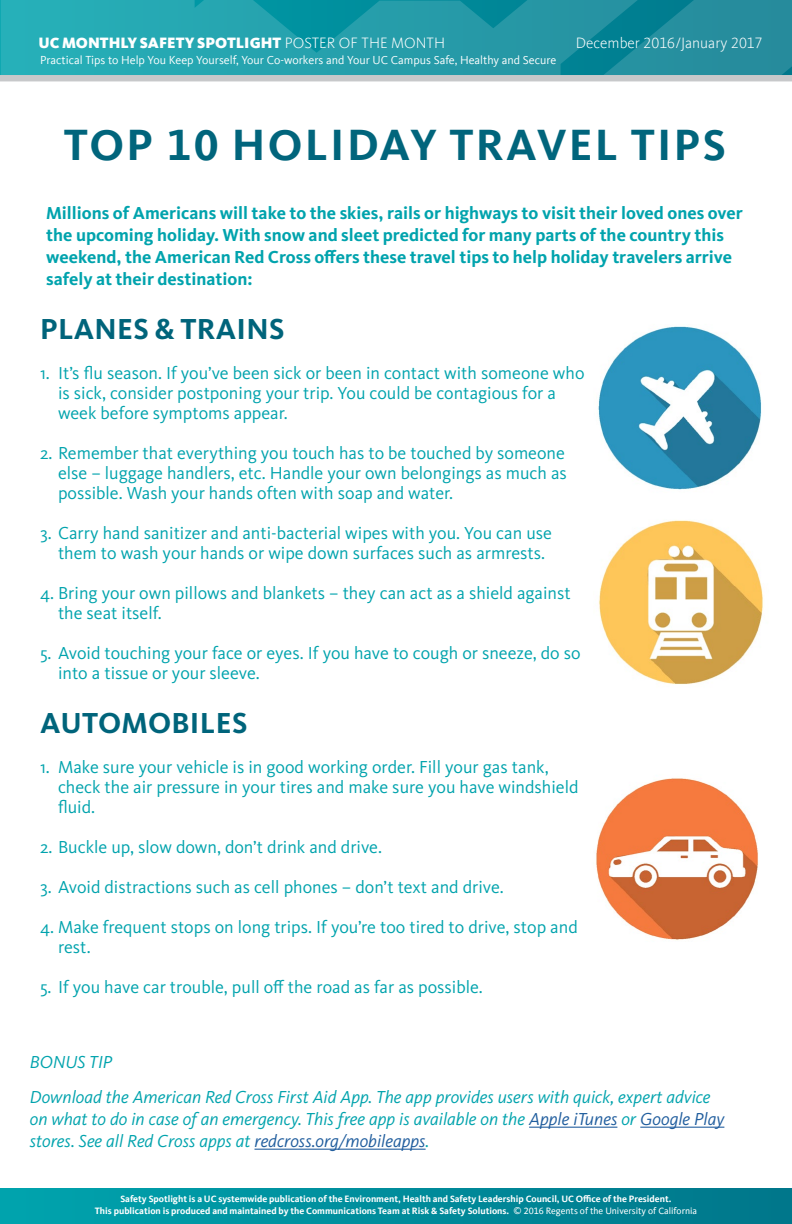
<style>
.page{position:relative;width:792px;height:1224px;background:#fff}
.page>*{position:absolute;margin:0;border:0;box-sizing:border-box;transform-origin:0 0}
.Sidebar_Header_CAPS{font:700 45px "Kievit Offc Pro";letter-spacing:.05em;color:#01657c}
.t1{font:700 30px "Kievit OT";letter-spacing:.01em;color:#00647b}
.t2{font:18px/20px "Kievit OT";color:#00a3ad}
.t3{font:700 18px/22px "Kievit OT";color:#00a3ad}
.t4{font:italic 18px/22px "Kievit OT";color:#00a3ad}
.t5{font:900 15.4px "Kievit Offc Pro";color:#fff}
.t6{font:300 15.4px "Kievit Offc Pro";color:#fff}
.t7{font:12px "Kievit Offc Pro";color:#fff}
.t8{font:700 9.5px/12px "Kievit Offc Pro";color:#fff;text-align:center}
.s1{font-weight:300}
.s2{color:#215e9e}
.s3{font-weight:400}
</style>
<div class="page">
<svg style="left:1px;top:0;width:791px;height:75px;background:#209aa7"></svg>
<div style="left:0;top:75px;width:792px;height:6px;background:#c7c8ca"></div>
<div style="left:0;top:1188px;width:792px;height:36px;background:linear-gradient(to right,#00a4ae,#00768a)"></div>
<img style="left:598px;top:326px;width:164px;height:164px">
<img style="left:598px;top:520px;width:166px;height:165px">
<img style="left:596px;top:778px;width:162px;height:162px">
<hr style="left:529px;top:1127px;width:88px;height:1px;background:#215e9e">
<hr style="left:640px;top:1127px;width:84px;height:1px;background:#215e9e">
<hr style="left:255px;top:1149px;width:171px;height:1px;background:#215e9e">
<p class="t5" style="left:39px;top:33px;width:408px">UC MONTHLY SAFETY SPOTLIGHT <span class="s1">POSTER OF THE MONTH</span></p>
<p class="t6" style="left:576px;top:33px;width:188px">December 2016/January 2017</p>
<p class="t7" style="left:40px;top:52px;width:518px">Practical Tips to Help You Keep Yourself, Your Co-workers and Your UC Campus Safe, Healthy and Secure</p>
<p class="Sidebar_Header_CAPS" style="left:64px;top:118px;width:664px">TOP 10 HOLIDAY TRAVEL TIPS</p>
<p class="t3" style="left:46px;top:202px;width:698px">Millions of Americans will take to the skies, rails or highways to visit their loved ones over the upcoming holiday. With snow and sleet predicted for many parts of the country this weekend, the American Red Cross offers these travel tips to help holiday travelers arrive safely at their destination:</p>
<p class="t1" style="left:40px;top:311px;width:246px">PLANES &amp; TRAINS</p>
<p class="t2" style="left:58px;top:363px;width:528px;text-indent:-18px">1. It’s flu season. If you’ve been sick or been in contact with someone who is sick, consider postponing your trip. You could be contagious for a week before symptoms appear.</p>
<p class="t2" style="left:58px;top:443px;width:510px;text-align:justify;text-indent:-18px">2. Remember that everything you touch has to be touched by someone else – luggage handlers, etc. Handle your own belongings as much as possible. Wash your hands often with soap and water.</p>
<p class="t2" style="left:58px;top:523px;width:496px;text-indent:-18px">3. Carry hand sanitizer and anti-bacterial wipes with you. You can use them to wash your hands or wipe down surfaces such as armrests.</p>
<p class="t2" style="left:58px;top:583px;width:514px;text-indent:-18px">4. Bring your own pillows and blankets – they can act as a shield against the seat itself.</p>
<p class="t2" style="left:58px;top:643px;width:524px;text-indent:-18px">5. Avoid touching your face or eyes. If you have to cough or sneeze, do so into a tissue or your sleeve.</p>
<p class="t1" style="left:40px;top:705px;width:209px">AUTOMOBILES</p>
<p class="t2" style="left:58px;top:757px;width:522px;text-indent:-18px">1. Make sure your vehicle is in good working order. Fill your gas tank, check the air pressure in your tires and make sure you have windshield fluid.</p>
<p class="t2" style="left:40px;top:837px;width:344px">2. Buckle up, slow down, don’t drink and drive.</p>
<p class="t2" style="left:40px;top:877px;width:465px">3. Avoid distractions such as cell phones – don’t text and drive.</p>
<p class="t2" style="left:58px;top:917px;width:521px;text-indent:-18px">4. Make frequent stops on long trips. If you’re too tired to drive, stop and rest.</p>
<p class="t2" style="left:40px;top:977px;width:444px">5. If you have car trouble, pull off the road as far as possible.</p>
<p class="t4" style="left:30px;top:1051px;width:84px">BONUS TIP</p>
<p class="t4" style="left:30px;top:1086px;width:696px">Download the American Red Cross First Aid App. The app provides users with quick, expert advice on what to do in case of an emergency. This free app is available on the <span class="s2">Apple iTunes</span> or <span class="s2">Google Play </span>stores. See all Red Cross apps at <span class="s2">redcross.org/mobileapps</span>.</p>
<p class="t8" style="left:95px;top:1192px;width:604px">Safety Spotlight is a UC systemwide publication of the Environment, Health and Safety Leadership Council, UC Office of the President.<br>This publication is produced and maintained by the Communications Team at Risk &amp; Safety Solutions. <span class="s3">© 2016 Regents of the University of California</span></p>
</div>
